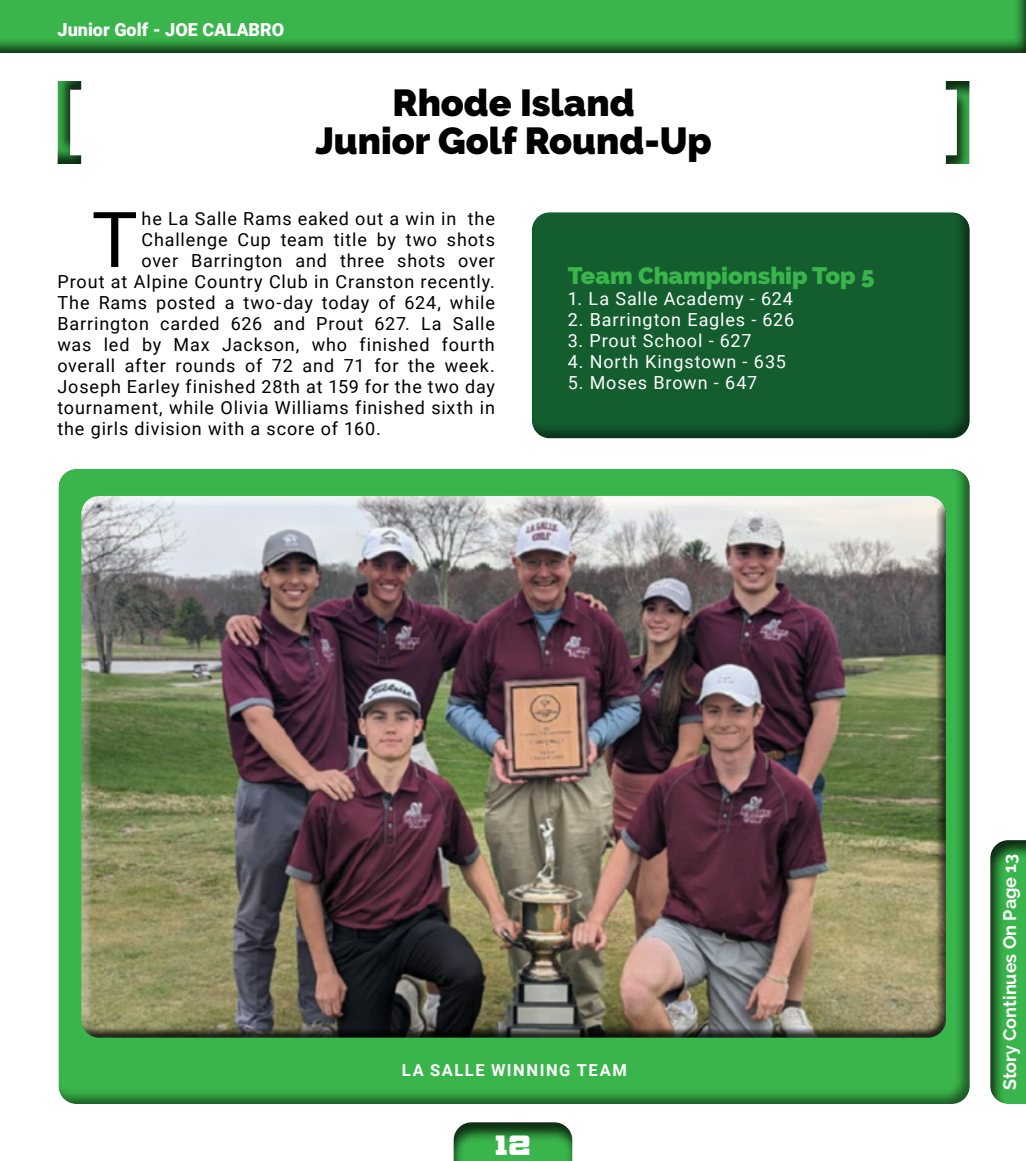
<style>
.page{position:relative;width:1026px;height:1161px;background:#fff}
.page>*{position:absolute;margin:0;border:0;box-sizing:border-box;transform-origin:0 0}
.t1{font:77.1px "Roboto";color:#000}
.t2{font:900 37.5px/37.5px "Raleway";color:#000;text-align:center}
.t3{font:800 24px "Raleway";color:#39b54b}
.t4{font:18px "Roboto";letter-spacing:.045em;color:#000}
.t5{font:18px "Roboto";letter-spacing:.045em;color:#fff}
.t6{font:700 18px "Raleway";color:#fff}
.t7{font:900 18px "Roboto";color:#fff}
.t8{font:700 16.5px "Roboto";letter-spacing:.095em;color:#fff}
.t9{font:15px "Big Ten Block";color:#fff}
</style>
<div class="page">
<div style="left:441px;top:1112px;width:146px;height:49px;background:#000;opacity:.75"></div>
<div style="left:0;top:0;width:1026px;height:55px;background:#000;opacity:.75"></div>
<div style="left:45px;top:81px;width:51px;height:94px;background:#000;opacity:.75"></div>
<div style="left:931px;top:69px;width:51px;height:96px;background:#000;opacity:.75"></div>
<div style="left:519px;top:202px;width:464px;height:237px;background:#000;opacity:.5"></div>
<div style="left:46px;top:458px;width:936px;height:646px;background:#000;opacity:.5"></div>
<div style="left:70px;top:485px;width:882px;height:550px;background:#fff;opacity:.75"></div>
<div style="left:75px;top:498px;width:882px;height:540px;background:#000;opacity:.75"></div>
<div style="left:977px;top:829px;width:49px;height:276px;background:#000;opacity:.75"></div>
<p class="t7" style="left:58px;top:17px;width:228px">Junior Golf - JOE CALABRO</p>
<h2 class="t2" style="left:316px;top:84px;width:398px">Rhode Island<br>Junior Golf Round-Up</h2>
<h1 class="t1" style="left:92px;top:186px;width:48px">T</h1>
<p class="t4" style="left:142px;top:206px;width:355px">he La Salle Rams eaked out a win in the</p>
<p class="t4" style="left:142px;top:227px;width:355px">Challenge Cup team title by two shots</p>
<p class="t4" style="left:142px;top:248px;width:355px">over Barrington and three shots over</p>
<p class="t4" style="left:58px;top:269px;width:439px">Prout at Alpine Country Club in Cranston recently.</p>
<p class="t4" style="left:58px;top:290px;width:439px">The Rams posted a two-day today of 624, while</p>
<p class="t4" style="left:58px;top:311px;width:439px">Barrington carded 626 and Prout 627. La Salle</p>
<p class="t4" style="left:58px;top:332px;width:439px">was led by Max Jackson, who finished fourth</p>
<p class="t4" style="left:57px;top:353px;width:439px">overall after rounds of 72 and 71 for the week.</p>
<p class="t4" style="left:58px;top:374px;width:439px">Joseph Earley finished 28th at 159 for the two day</p>
<p class="t4" style="left:57px;top:395px;width:439px">tournament, while Olivia Williams finished sixth in</p>
<p class="t4" style="left:57px;top:416px;width:325px">the girls division with a score of 160.</p>
<h3 class="t3" style="left:568px;top:262px;width:308px">Team Championship Top 5</h3>
<p class="t5" style="left:568px;top:286px;width:227px">1. La Salle Academy - 624</p>
<p class="t5" style="left:568px;top:307px;width:228px">2. Barrington Eagles - 626</p>
<p class="t5" style="left:568px;top:328px;width:185px">3. Prout School - 627</p>
<p class="t5" style="left:568px;top:349px;width:220px">4. North Kingstown - 635</p>
<p class="t5" style="left:568px;top:370px;width:191px">5. Moses Brown - 647</p>
<p class="t8" style="left:402px;top:1058px;width:227px">LA SALLE WINNING TEAM</p>
<p class="t9" style="left:495px;top:1141px;width:38px">12</p>
<p class="t6" style="left:1000px;top:1090px;width:238px;rotate:-90deg">Story Continues On Page 13</p>
</div>
